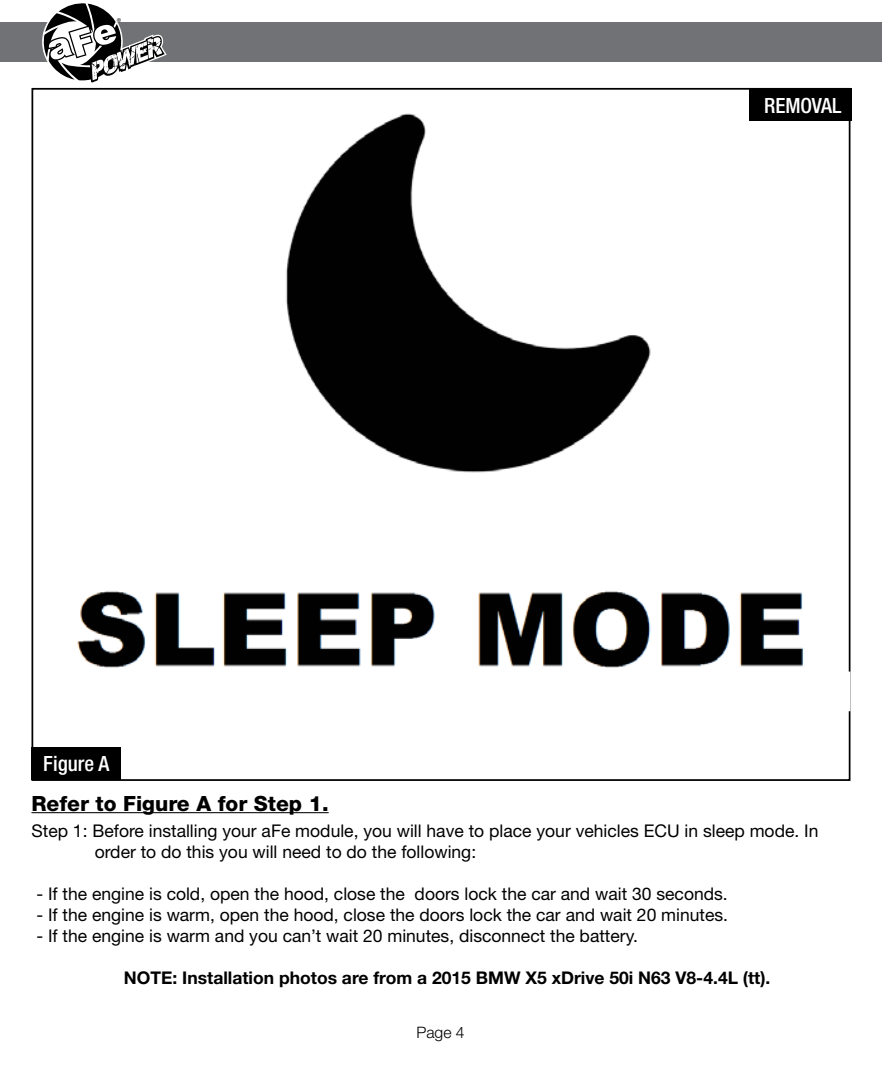
<style>
.page{position:relative;width:882px;height:1071px;background:#fff}
.page>*{position:absolute;margin:0;border:0;box-sizing:border-box;transform-origin:0 0}
.t1{font:800 21px "Helvetica Neue";color:#000}
.t2{font:500 condensed 21px "Helvetica Neue";color:#fff}
.t3{font:17.5px/21px "Helvetica Neue";color:#000}
.t4{font:700 17.5px "Helvetica Neue";color:#000}
.t5{font:300 15.75px "Helvetica Neue";color:#000}
.t6{font:8.75px "Myriad";color:#000}
</style>
<div class="page">
<div style="left:0;top:23px;width:882px;height:39px;background:#717275"></div>
<svg style="left:43px;top:3px;width:124px;height:80px"></svg>
<img style="left:77px;top:113px;width:727px;height:555px">
<hr style="left:32px;top:812px;width:297px;height:1px;background:#000">
<div style="left:749px;top:88px;width:103px;height:33px;background:#000"></div>
<div style="left:32px;top:747px;width:89px;height:33px;background:#000"></div>
<p class="t6" style="left:117px;top:17px;width:6px">®</p>
<p class="t2" style="left:43px;top:751px;width:67px">Figure A</p>
<p class="t2" style="left:764px;top:93px;width:79px">REMOVAL</p>
<p class="t1" style="left:32px;top:791px;width:299px">Refer to Figure A for Step 1.</p>
<p class="t3" style="left:95px;top:820px;width:725px;text-indent:-63px">Step 1: Before installing your aFe module, you will have to place your vehicles ECU in sleep mode. In order to do this you will need to do the following:</p>
<p class="t3" style="left:36px;top:883px;width:693px">- If the engine is cold, open the hood, close the doors lock the car and wait 30 seconds.</p>
<p class="t3" style="left:36px;top:904px;width:693px">- If the engine is warm, open the hood, close the doors lock the car and wait 20 minutes.</p>
<p class="t3" style="left:36px;top:925px;width:603px">- If the engine is warm and you can’t wait 20 minutes, disconnect the battery.</p>
<p class="t4" style="left:124px;top:967px;width:648px">NOTE: Installation photos are from a 2015 BMW X5 xDrive 50i N63 V8-4.4L (tt).</p>
<p class="t5" style="left:416px;top:1023px;width:50px">Page 4</p>
</div>
